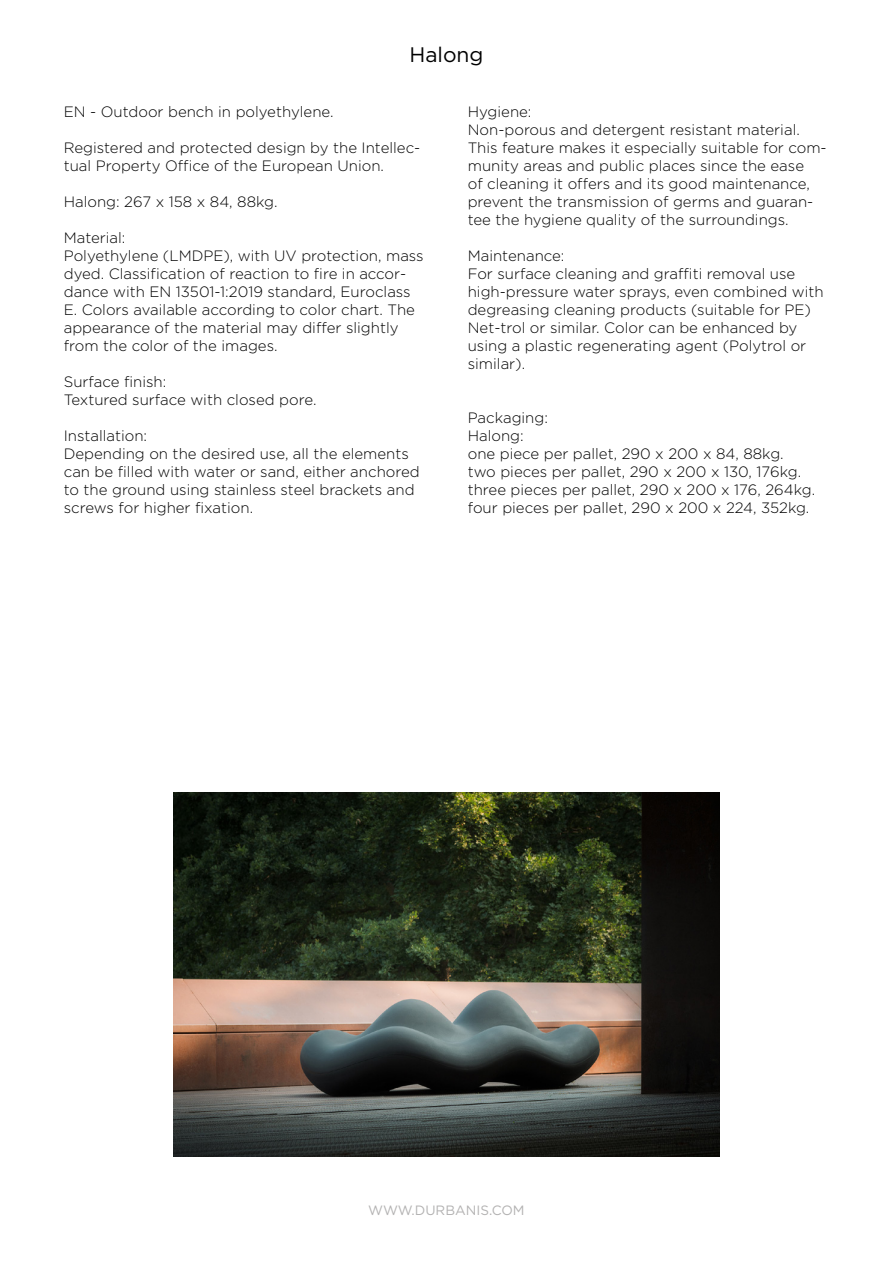
<style>
.page{position:relative;width:893px;height:1263px;background:#fff}
.page>*{position:absolute;margin:0;border:0;box-sizing:border-box;transform-origin:0 0}
.t1{font:21px "Gotham";color:#000}
.t2{font:300 15px/18px "Gotham";color:#000}
.t3{font:13.5px "Gotham";color:#b3b2b2}
</style>
<div class="page">
<img style="left:173px;top:792px;width:547px;height:365px">
<h1 class="t1" style="left:409px;top:41px;width:76px">Halong</h1>
<p class="t2" style="left:64px;top:103px;width:271px">EN - Outdoor bench in polyethylene.</p>
<p class="t2" style="left:64px;top:139px;width:358px">Registered and protected design by the Intellec&shy;tual Property Office of the European Union.</p>
<p class="t2" style="left:64px;top:193px;width:215px">Halong: 267 x 158 x 84, 88kg.</p>
<p class="t2" style="left:64px;top:229px;width:63px">Material:</p>
<p class="t2" style="left:64px;top:247px;width:361px">Polyethylene (LMDPE), with UV protection, mass dyed. Classification of reaction to fire in accor&shy;dance with EN 13501-1:2019 standard, Euroclass E. Colors available according to color chart. The appearance of the material may differ slightly from the color of the images.</p>
<p class="t2" style="left:64px;top:373px;width:104px">Surface finish:</p>
<p class="t2" style="left:64px;top:391px;width:254px">Textured surface with closed pore.</p>
<p class="t2" style="left:64px;top:427px;width:85px">Installation:</p>
<p class="t2" style="left:64px;top:445px;width:357px">Depending on the desired use, all the elements can be filled with water or sand, either anchored to the ground using stainless steel brackets and screws for higher fixation.</p>
<p class="t2" style="left:468px;top:103px;width:65px">Hygiene:</p>
<p class="t2" style="left:468px;top:121px;width:360px">Non-porous and detergent resistant material.<br>This feature makes it especially suitable for com&shy;munity areas and public places since the ease<br>of cleaning it offers and its good maintenance, prevent the transmission of germs and guaran&shy;tee the hygiene quality of the surroundings.</p>
<p class="t2" style="left:468px;top:247px;width:98px">Maintenance:</p>
<p class="t2" style="left:468px;top:265px;width:357px">For surface cleaning and graffiti removal use high-pressure water sprays, even combined with degreasing cleaning products (suitable for PE)<br>Net-trol or similar. Color can be enhanced by using a plastic regenerating agent (Polytrol or similar).</p>
<p class="t2" style="left:468px;top:409px;width:82px">Packaging:</p>
<p class="t2" style="left:468px;top:427px;width:58px">Halong:</p>
<p class="t2" style="left:468px;top:445px;width:317px">one piece per pallet, 290 x 200 x 84, 88kg.</p>
<p class="t2" style="left:468px;top:463px;width:335px">two pieces per pallet, 290 x 200 x 130, 176kg.</p>
<p class="t2" style="left:468px;top:481px;width:349px">three pieces per pallet, 290 x 200 x 176, 264kg.</p>
<p class="t2" style="left:468px;top:499px;width:343px">four pieces per pallet, 290 x 200 x 224, 352kg.</p>
<p class="t3" style="left:368px;top:1202px;width:158px">WWW.DURBANIS.COM</p>
</div>
